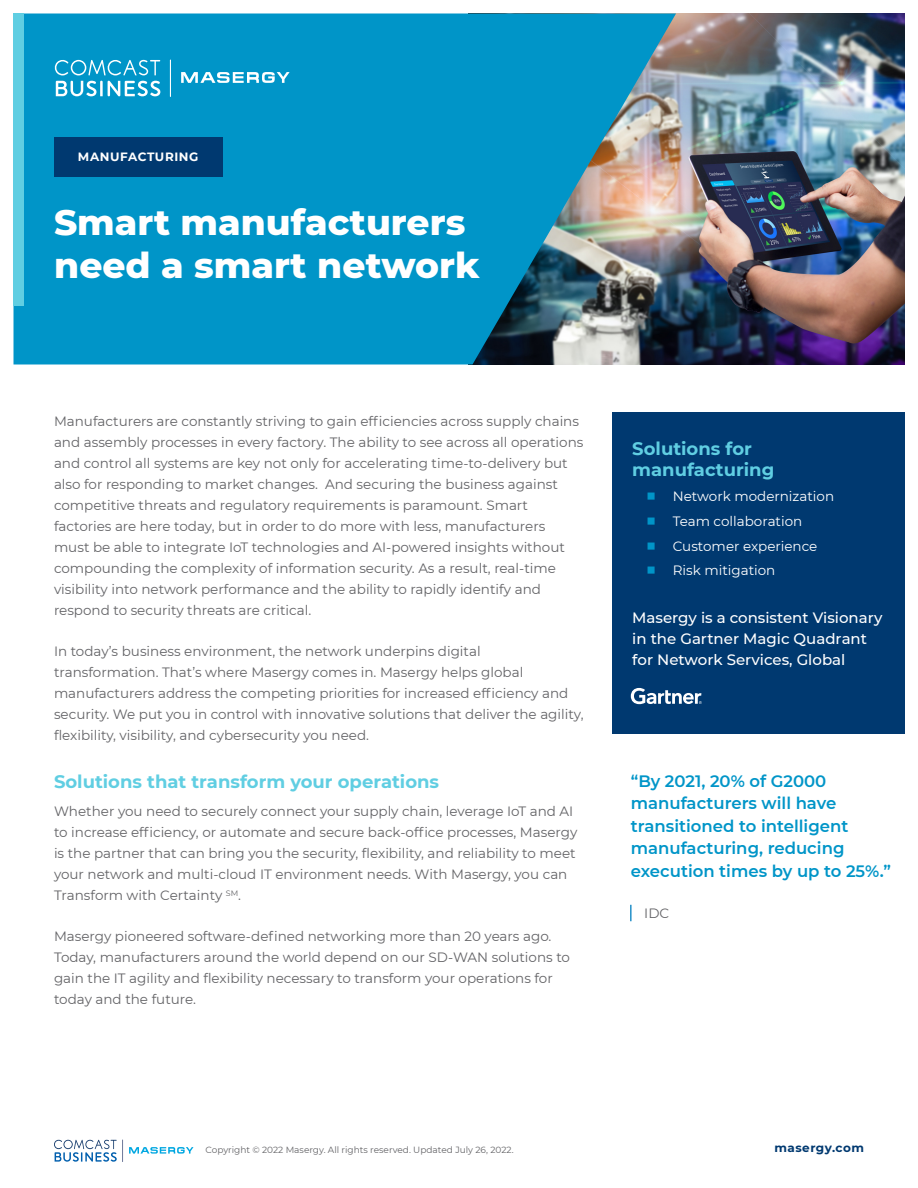
<style>
.page{position:relative;width:918px;height:1188px;background:#fff}
.page>*{position:absolute;margin:0;border:0;box-sizing:border-box;transform-origin:0 0}
.Doc_Title{font:800 36px/43.2px "Montserrat";color:#fff}
.Heading_2{font:700 18px/21.6px "Montserrat";color:#60cee2}
.t1{font:600 16.5px/22.5px "Montserrat";color:#0095c8}
.t2{font:500 15px/21px "Montserrat";color:#fff}
.Quote_attribution{font:13.5px/21px "Montserrat";color:#636366}
.t3{font:13.5px "Montserrat";color:#fff}
.t4{font:700 12px "Montserrat";letter-spacing:.05em;color:#fff}
.t5{font:700 12px "Montserrat";letter-spacing:.04em;color:#003970}
.t6{font:9px "Montserrat";color:#636366}
.s1{font-size:18px;color:#0095c8}
</style>
<div class="page">
<svg style="left:54px;top:1139px;width:69px;height:23px"></svg>
<svg style="left:129px;top:1147px;width:65px;height:7px"></svg>
<img style="left:676px;top:14px;width:228px;height:350px">
<svg style="left:14px;top:14px;width:662px;height:350px;background:#1592bd"></svg>
<div style="left:14px;top:14px;width:10px;height:292px;background:#60cee2"></div>
<div style="left:54px;top:137px;width:168px;height:39px;background:#003970"></div>
<div style="left:612px;top:413px;width:292px;height:321px;background:#003970"></div>
<svg style="left:630px;top:905px;width:2px;height:16px"></svg>
<svg style="left:631px;top:688px;width:71px;height:16px"></svg>
<svg style="left:54px;top:59px;width:106px;height:16px;background:#38acd3"></svg>
<svg style="left:56px;top:81px;width:104px;height:15px"></svg>
<hr style="left:170px;top:60px;width:1px;height:37px;background:#fff">
<svg style="left:181px;top:72px;width:109px;height:11px"></svg>
<p class="t4" style="left:78px;top:148px;width:122px">MANUFACTURING</p>
<p class="Doc_Title" style="left:54px;top:199px;width:427px">Smart manufacturers need a smart network</p>
<p class="Quote_attribution" style="left:54px;top:410px;width:531px">Manufacturers are constantly striving to gain efficiencies across supply chains and assembly processes in every factory. The ability to see across all operations and control all systems are key not only for accelerating time-to-delivery but also for responding to market changes. And securing the business against competitive threats and regulatory requirements is paramount. Smart factories are here today, but in order to do more with less, manufacturers must be able to integrate IoT technologies and AI-powered insights without compounding the complexity of information security. As a result, real-time visibility into network performance and the ability to rapidly identify and respond to security threats are critical.</p>
<p class="Quote_attribution" style="left:54px;top:640px;width:531px">In today’s business environment, the network underpins digital transformation. That’s where Masergy comes in. Masergy helps global manufacturers address the competing priorities for increased efficiency and security. We put you in control with innovative solutions that deliver the agility, flexibility, visibility, and cybersecurity you need.</p>
<p class="Heading_2" style="left:54px;top:770px;width:387px">Solutions that transform your operations</p>
<p class="Quote_attribution" style="left:54px;top:800px;width:525px">Whether you need to securely connect your supply chain, leverage IoT and AI to increase efficiency, or automate and secure back-office processes, Masergy is the partner that can bring you the security, flexibility, and reliability to meet your network and multi-cloud IT environment needs. With Masergy, you can Transform with Certainty <sup>SM</sup>.</p>
<p class="Quote_attribution" style="left:54px;top:926px;width:518px">Masergy pioneered software-defined networking more than 20 years ago.<br>Today, manufacturers around the world depend on our SD-WAN solutions to gain the IT agility and flexibility necessary to transform your operations for today and the future.</p>
<p class="Heading_2" style="left:632px;top:437px;width:144px">Solutions for manufacturing</p>
<p class="t3" style="left:646px;top:487px;width:190px"><span class="s1">■</span> Network modernization</p>
<p class="t3" style="left:646px;top:512px;width:158px"><span class="s1">■</span> Team collaboration</p>
<p class="t3" style="left:646px;top:537px;width:173px"><span class="s1">■</span> Customer experience</p>
<p class="t3" style="left:646px;top:561px;width:131px"><span class="s1">■</span> Risk mitigation</p>
<p class="t2" style="left:632px;top:607px;width:252px">Masergy is a consistent Visionary in the Gartner Magic Quadrant for Network Services, Global</p>
<p class="t1" style="left:631px;top:769px;width:262px">“By 2021, 20% of G2000 manufacturers will have transitioned to intelligent manufacturing, reducing execution times by up to 25%.”</p>
<p class="Quote_attribution" style="left:644px;top:902px;width:26px">IDC</p>
<p class="t6" style="left:206px;top:1144px;width:310px">Copyright © 2022 Masergy. All rights reserved. Updated July 26, 2022.</p>
<p class="t5" style="left:774px;top:1139px;width:91px">masergy.com</p>
</div>
